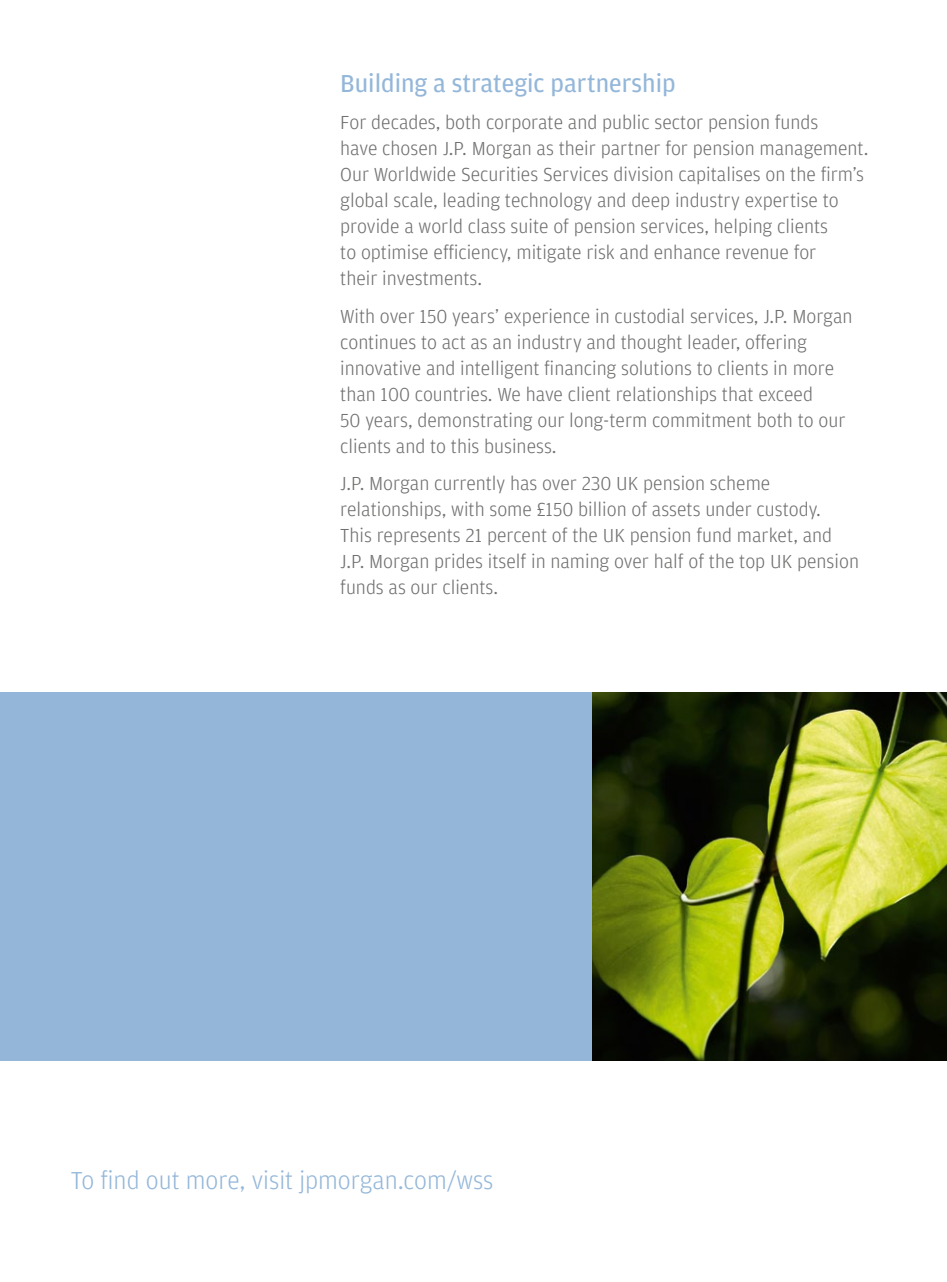
<style>
.page{position:relative;width:947px;height:1282px;background:#fff}
.page>*{position:absolute;margin:0;border:0;box-sizing:border-box;transform-origin:0 0}
.t1{font:300 26px "Amplitude";color:#94b7d9}
.t2{font:26px "Amplitude";color:#94b7d9}
.t3{font:300 20px/26px "Amplitude";color:#6f6f6e}
</style>
<div class="page">
<div style="left:0;top:692px;width:608px;height:368px;background:#94b7d9"></div>
<img style="left:593px;top:692px;width:354px;height:368px">
<h1 class="t2" style="left:340px;top:67px;width:337px">Building a strategic partnership</h1>
<p class="t3" style="left:340px;top:109px;width:530px">For decades, both corporate and public sector pension funds<br>have chosen J.P. Morgan as their partner for pension management.<br>Our Worldwide Securities Services division capitalises on the firm’s global scale, leading technology and deep industry expertise to provide a world class suite of pension services, helping clients<br>to optimise efficiency, mitigate risk and enhance revenue for<br>their investments.</p>
<p class="t3" style="left:340px;top:302px;width:514px">With over 150 years’ experience in custodial services, J.P. Morgan continues to act as an industry and thought leader, offering innovative and intelligent financing solutions to clients in more than 100 countries. We have client relationships that exceed<br>50 years, demonstrating our long-term commitment both to our clients and to this business.</p>
<p class="t3" style="left:340px;top:469px;width:520px">J.P. Morgan currently has over 230 UK pension scheme relationships, with some £150 billion of assets under custody.<br>This represents 21 percent of the UK pension fund market, and J.P. Morgan prides itself in naming over half of the top UK pension funds as our clients.</p>
<h1 class="t1" style="left:71px;top:1164px;width:424px">To find out more, visit jpmorgan.com/wss</h1>
</div>
